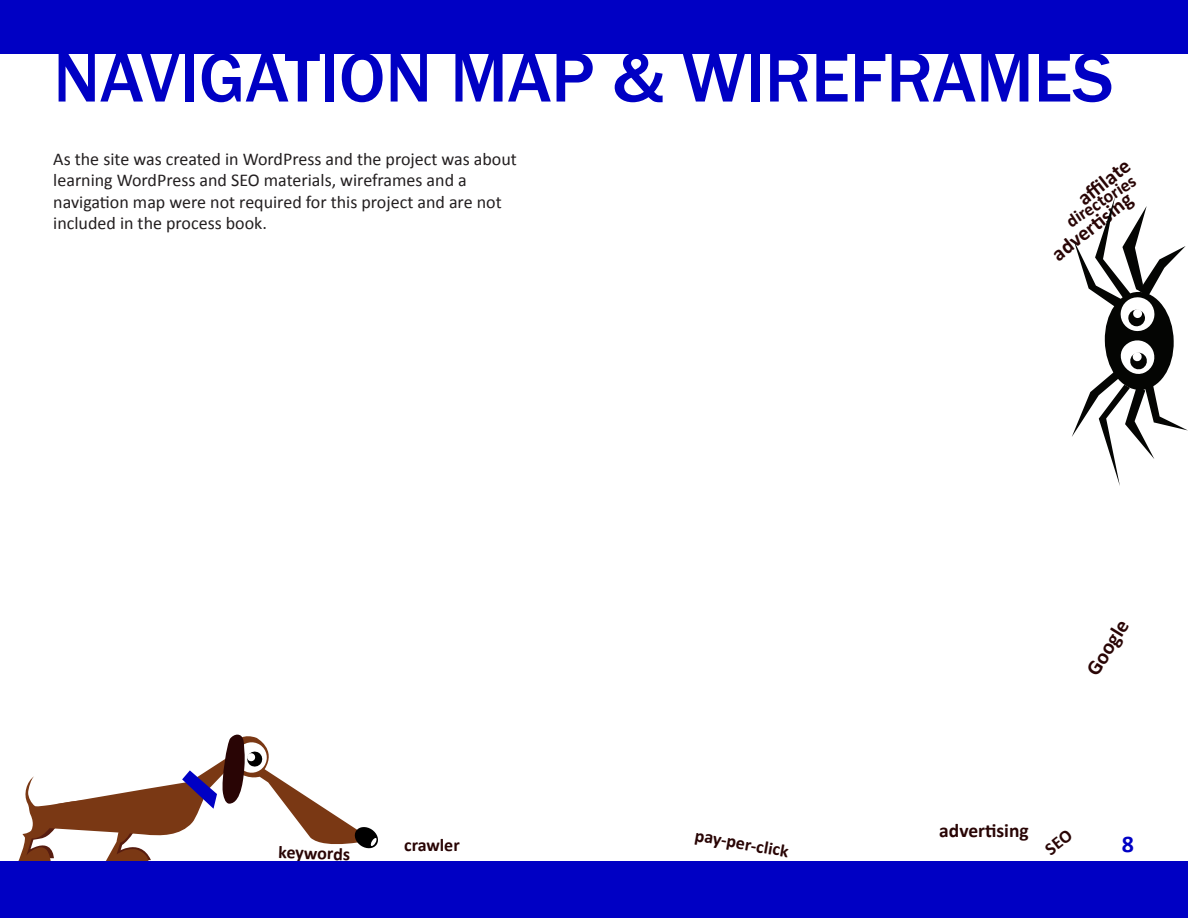
<style>
.page{position:relative;width:1188px;height:918px;background:#fff}
.page>*{position:absolute;margin:0;border:0;box-sizing:border-box;transform-origin:0 0}
.t1{font:500 72px "Franklin Gothic";color:#0000c4}
.t2{font:700 24px "Calibri";color:#0000c4}
.t3{font:700 21px "Calibri";color:#290505}
.t4{font:700 19.5px "Calibri";color:#290505}
.t5{font:18px/21.6px "Calibri";color:#231f20}
.t6{font:700 18px "Calibri";color:#290505}
</style>
<div class="page">
<svg style="left:18px;top:734px;width:362px;height:128px"></svg>
<svg style="left:1072px;top:197px;width:116px;height:289px"></svg>
<div style="left:0;top:862px;width:1188px;height:56px;background:#0000c4"></div>
<div style="left:0;top:0;width:1188px;height:54px;background:#0000c4"></div>
<p class="t1" style="left:53px;top:33px;width:1062px">NAVIGATION MAP &amp; WIREFRAMES</p>
<p class="t5" style="left:53px;top:148px;width:465px">As the site was created in WordPress and the project was about learning WordPress and SEO materials, wireframes and a</p>
<p class="t5" style="left:53px;top:191px;width:450px">navigation map were not required for this project and are not included in the process book.</p>
<p class="t6" style="left:279px;top:840px;width:73px;rotate:2deg">keywords</p>
<p class="t6" style="left:404px;top:833px;width:57px">crawler</p>
<p class="t6" style="left:697px;top:824px;width:96px;rotate:10deg">pay-per-click</p>
<p class="t3" style="left:1072px;top:190px;width:62px;rotate:-38deg">affi late</p>
<p class="t6" style="left:1061px;top:213px;width:81px;rotate:-33deg">directories</p>
<p class="t3" style="left:1046px;top:246px;width:98px;rotate:-38deg">adverti sing</p>
<p class="t3" style="left:1080px;top:666px;width:63px;rotate:-58deg">Google</p>
<p class="t4" style="left:939px;top:818px;width:91px">advertising</p>
<h2 class="t2" style="left:1122px;top:828px;width:14px">8</h2>
</div>
